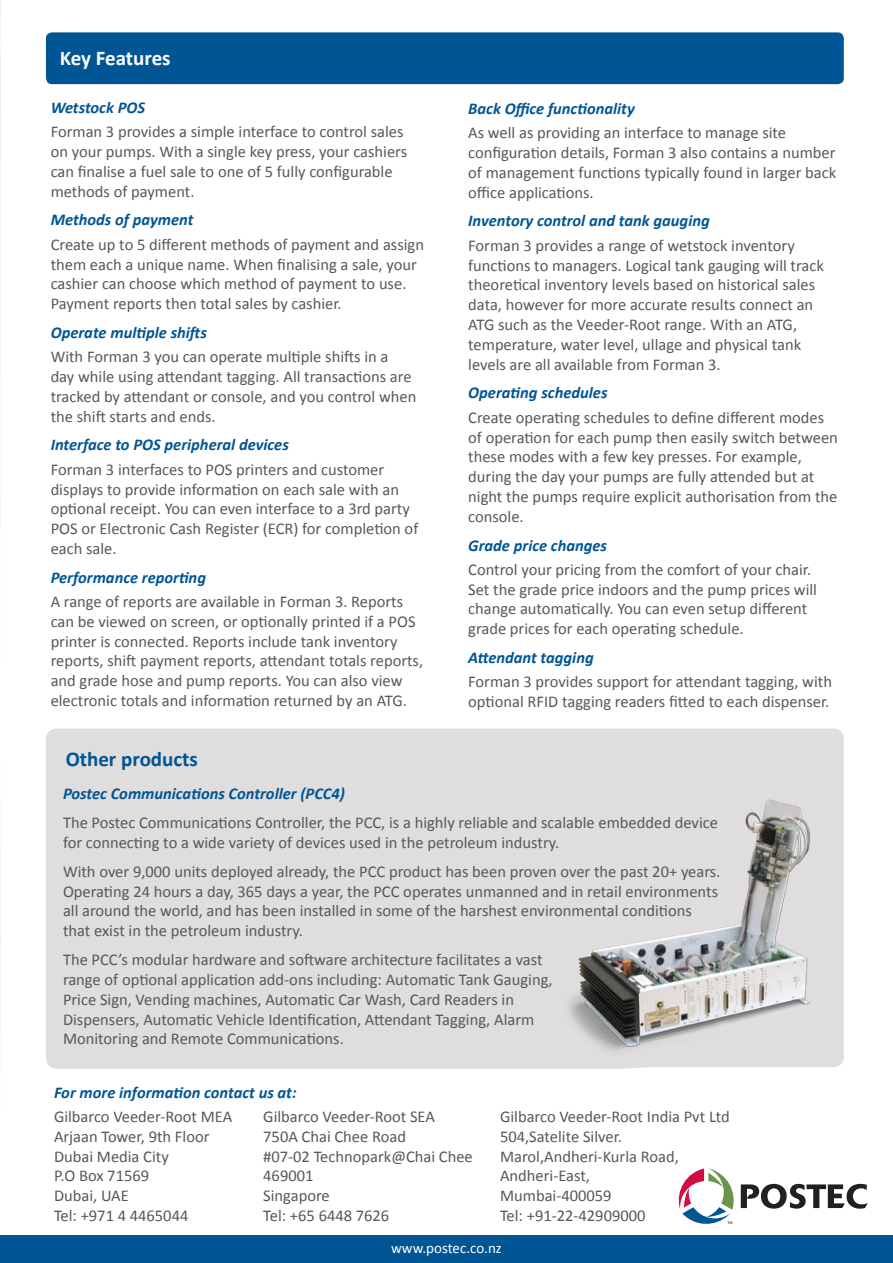
<style>
.page{position:relative;width:893px;height:1263px;background:#fff}
.page>*{position:absolute;margin:0;border:0;box-sizing:border-box;transform-origin:0 0}
.t1{font:700 21px "Calibri";color:#005594}
.t2{font:700 21px "Calibri";letter-spacing:-.01em;color:#fff}
.t3{font:16.5px/19.8px "Calibri";color:#57585a}
.t4{font:italic 700 16.5px "Calibri";color:#005594}
.t5{font:15px "Calibri";color:#fff}
</style>
<div class="page">
<svg style="left:679px;top:1168px;width:189px;height:56px"></svg>
<div style="left:0;top:1236px;width:893px;height:27px;background:#005594"></div>
<div style="left:46px;top:32px;width:798px;height:52px;background:#005594;border-radius:6px"></div>
<div style="left:46px;top:729px;width:798px;height:340px;background:#dfddde"></div>
<img style="left:558px;top:795px;width:270px;height:262px">
<p class="t2" style="left:60px;top:45px;width:112px">Key Features</p>
<p class="t4" style="left:51px;top:97px;width:96px">Wetstock POS</p>
<p class="t3" style="left:51px;top:122px;width:358px">Forman 3 provides a simple interface to control sales on your pumps. With a single key press, your cashiers can finalise a fuel sale to one of 5 fully configurable methods of payment.</p>
<p class="t4" style="left:51px;top:209px;width:144px">Methods of payment</p>
<p class="t3" style="left:51px;top:234px;width:375px">Create up to 5 different methods of payment and assign them each a unique name. When finalising a sale, your cashier can choose which method of payment to use.<br>Payment reports then total sales by cashier.</p>
<p class="t4" style="left:51px;top:322px;width:158px">Operate multiple shifts</p>
<p class="t3" style="left:51px;top:347px;width:367px">With Forman 3 you can operate multiple shifts in a<br>day while using attendant tagging. All transactions are tracked by attendant or console, and you control when the shift starts and ends.</p>
<p class="t4" style="left:51px;top:434px;width:240px">Interface to POS peripheral devices</p>
<p class="t3" style="left:51px;top:459px;width:369px">Forman 3 interfaces to POS printers and customer displays to provide information on each sale with an optional receipt. You can even interface to a 3rd party POS or Electronic Cash Register (ECR) for completion of each sale.</p>
<p class="t4" style="left:51px;top:567px;width:157px">Performance reporting</p>
<p class="t3" style="left:51px;top:592px;width:374px">A range of reports are available in Forman 3. Reports can be viewed on screen, or optionally printed if a POS printer is connected. Reports include tank inventory reports, shift payment reports, attendant totals reports, and grade hose and pump reports. You can also view electronic totals and information returned by an ATG.</p>
<p class="t1" style="left:66px;top:745px;width:134px">Other products</p>
<p class="t4" style="left:468px;top:98px;width:168px">Back Office functionality</p>
<p class="t3" style="left:468px;top:123px;width:370px">As well as providing an interface to manage site configuration details, Forman 3 also contains a number of management functions typically found in larger back office applications.</p>
<p class="t4" style="left:468px;top:211px;width:243px">Inventory control and tank gauging</p>
<p class="t3" style="left:468px;top:235px;width:357px">Forman 3 provides a range of wetstock inventory functions to managers. Logical tank gauging will track theoretical inventory levels based on historical sales data, however for more accurate results connect an ATG such as the Veeder-Root range. With an ATG, temperature, water level, ullage and physical tank levels are all available from Forman 3.</p>
<p class="t4" style="left:468px;top:382px;width:141px">Operating schedules</p>
<p class="t3" style="left:468px;top:407px;width:371px">Create operating schedules to define different modes of operation for each pump then easily switch between these modes with a few key presses. For example, during the day your pumps are fully attended but at night the pumps require explicit authorisation from the console.</p>
<p class="t4" style="left:468px;top:535px;width:140px">Grade price changes</p>
<p class="t3" style="left:468px;top:559px;width:350px">Control your pricing from the comfort of your chair.<br>Set the grade price indoors and the pump prices will change automatically. You can even setup different grade prices for each operating schedule.</p>
<p class="t4" style="left:468px;top:647px;width:127px">Attendant tagging</p>
<p class="t3" style="left:468px;top:672px;width:365px">Forman 3 provides support for attendant tagging, with optional RFID tagging readers fitted to each dispenser.</p>
<p class="t4" style="left:63px;top:783px;width:283px">Postec Communications Controller (PCC4)</p>
<p class="t3" style="left:63px;top:813px;width:656px">The Postec Communications Controller, the PCC, is a highly reliable and scalable embedded device for connecting to a wide variety of devices used in the petroleum industry.</p>
<p class="t3" style="left:63px;top:861px;width:659px">With over 9,000 units deployed already, the PCC product has been proven over the past 20+ years.<br>Operating 24 hours a day, 365 days a year, the PCC operates unmanned and in retail environments all around the world, and has been installed in some of the harshest environmental conditions that exist in the petroleum industry.</p>
<p class="t3" style="left:63px;top:950px;width:491px">The PCC’s modular hardware and software architecture facilitates a vast range of optional application add-ons including: Automatic Tank Gauging, Price Sign, Vending machines, Automatic Car Wash, Card Readers in Dispensers, Automatic Vehicle Identification, Attendant Tagging, Alarm Monitoring and Remote Communications.</p>
<p class="t4" style="left:54px;top:1082px;width:244px">For more information contact us at:</p>
<p class="t3" style="left:54px;top:1106px;width:180px">Gilbarco Veeder-Root MEA</p>
<p class="t3" style="left:54px;top:1126px;width:157px">Arjaan Tower, 9th Floor</p>
<p class="t3" style="left:54px;top:1146px;width:116px">Dubai Media City</p>
<p class="t3" style="left:54px;top:1166px;width:97px">P.O Box 71569</p>
<p class="t3" style="left:54px;top:1186px;width:76px">Dubai, UAE</p>
<p class="t3" style="left:54px;top:1205px;width:136px">Tel: +971 4 4465044</p>
<p class="t3" style="left:263px;top:1106px;width:173px">Gilbarco Veeder-Root SEA</p>
<p class="t3" style="left:263px;top:1126px;width:144px">750A Chai Chee Road</p>
<p class="t3" style="left:263px;top:1146px;width:211px">#07-02 Technopark@Chai Chee</p>
<p class="t3" style="left:263px;top:1166px;width:52px">469001</p>
<p class="t3" style="left:263px;top:1186px;width:68px">Singapore</p>
<p class="t3" style="left:263px;top:1205px;width:128px">Tel: +65 6448 7626</p>
<p class="t3" style="left:500px;top:1106px;width:231px">Gilbarco Veeder-Root India Pvt Ltd</p>
<p class="t3" style="left:500px;top:1126px;width:123px">504,Satelite Silver.</p>
<p class="t3" style="left:500px;top:1146px;width:180px">Marol,Andheri-Kurla Road,</p>
<p class="t3" style="left:500px;top:1166px;width:91px">Andheri-East,</p>
<p class="t3" style="left:500px;top:1186px;width:113px">Mumbai-400059</p>
<p class="t3" style="left:500px;top:1205px;width:147px">Tel: +91-22-42909000</p>
<p class="t5" style="left:391px;top:1238px;width:112px">www.postec.co.nz</p>
</div>
